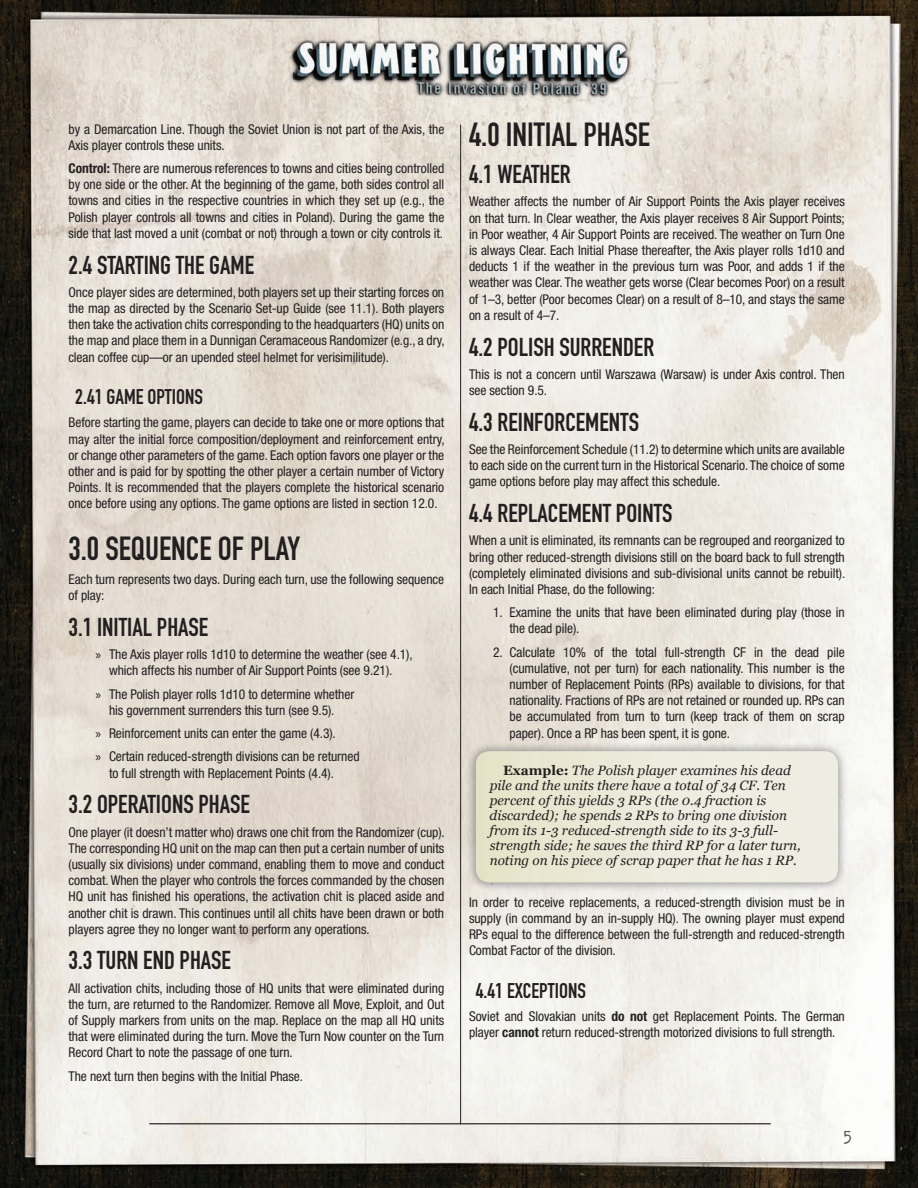
<style>
.page{position:relative;width:918px;height:1188px;background:#fff}
.page>*{position:absolute;margin:0;border:0;box-sizing:border-box;transform-origin:0 0}
.t1{font:33px "DIN Engschrift Std";color:#231f20}
.t2{font:25.5px "DIN Engschrift Std";color:#231f20}
.t3{font:21px "DIN Engschrift Std";color:#231f20}
.t4{font:16.5px "Adler";color:#555657}
.t5{font:condensed 13.5px/16.2px "Helvetica Neue";letter-spacing:-.005em;color:#231f20;text-align:justify}
.t6{font:italic 13.5px/15px "Georgia";color:#231f20}
.s1{font-weight:700}
.s2{font-family:"Myriad Pro";font-stretch:normal}
.s3{font-weight:700;font-style:normal}
</style>
<div class="page">
<img style="left:0;top:0;width:918px;height:1188px">
<hr style="left:460px;top:125px;width:1px;height:999px;background:#231f20">
<hr style="left:149px;top:1123px;width:622px;height:1px;background:#231f20">
<img style="left:289px;top:37px;width:343px;height:63px">
<img style="left:466px;top:742px;width:382px;height:150px">
<svg style="left:476px;top:751px;width:362px;height:131px;background:#ebe9d9"></svg>
<p class="t5" style="left:69px;top:121px;width:377px">by a Demarcation Line. Though the Soviet Union is not part of the Axis, the<br>Axis player controls these units.</p>
<p class="t5" style="left:69px;top:160px;width:377px"><span class="s1">Control:</span> There are numerous references to towns and cities being controlled by one side or the other. At the beginning of the game, both sides control all towns and cities in the respective countries in which they set up (e.g., the Polish player controls all towns and cities in Poland). During the game the side that last moved a unit (combat or not) through a town or city controls it.</p>
<p class="t2" style="left:69px;top:250px;width:187px">2.4 STARTING THE GAME</p>
<p class="t5" style="left:69px;top:284px;width:378px">Once player sides are determined, both players set up their starting forces on the map as directed by the Scenario Set-up Guide (see 11.1). Both players then take the activation chits corresponding to the headquarters (HQ) units on the map and place them in a Dunnigan Ceramaceous Randomizer (e.g., a dry, clean coffee cup—or an upended steel helmet for verisimilitude).</p>
<p class="t3" style="left:75px;top:384px;width:129px">2.41 GAME OPTIONS</p>
<p class="t5" style="left:69px;top:414px;width:378px">Before starting the game, players can decide to take one or more options that may alter the initial force composition/deployment and reinforcement entry, or change other parameters of the game. Each option favors one player or the other and is paid for by spotting the other player a certain number of Victory Points. It is recommended that the players complete the historical scenario once before using any options. The game options are listed in section 12.0.</p>
<p class="t1" style="left:69px;top:529px;width:233px">3.0 SEQUENCE OF PLAY</p>
<p class="t5" style="left:69px;top:571px;width:377px">Each turn represents two days. During each turn, use the following sequence of play:</p>
<p class="t2" style="left:69px;top:612px;width:141px">3.1 INITIAL PHASE</p>
<p class="t5" style="left:96px;top:646px;width:319px;text-align:center"><span class="s2">»</span> The Axis player rolls 1d10 to determine the weather (see 4.1), which affects his number of Air Support Points (see 9.21).</p>
<p class="t5" style="left:96px;top:686px;width:260px;text-align:center"><span class="s2">»</span> The Polish player rolls 1d10 to determine whether his government surrenders this turn (see 9.5).</p>
<p class="t5" style="left:96px;top:722px;width:266px;line-height:23.2px"><span class="s2">»</span> Reinforcement units can enter the game (4.3).<br><span class="s2">»</span> Certain reduced-strength divisions can be returned</p>
<p class="t5" style="left:109px;top:765px;width:226px">to full strength with Replacement Points (4.4).</p>
<p class="t2" style="left:69px;top:789px;width:183px">3.2 OPERATIONS PHASE</p>
<p class="t5" style="left:69px;top:824px;width:378px">One player (it doesn’t matter who) draws one chit from the Randomizer (cup).<br>The corresponding HQ unit on the map can then put a certain number of units (usually six divisions) under command, enabling them to move and conduct combat. When the player who controls the forces commanded by the chosen HQ unit has finished his operations, the activation chit is placed aside and another chit is drawn. This continues until all chits have been drawn or both players agree they no longer want to perform any operations.</p>
<p class="t2" style="left:69px;top:946px;width:164px">3.3 TURN END PHASE</p>
<p class="t5" style="left:69px;top:980px;width:377px">All activation chits, including those of HQ units that were eliminated during the turn, are returned to the Randomizer. Remove all Move, Exploit, and Out of Supply markers from units on the map. Replace on the map all HQ units that were eliminated during the turn. Move the Turn Now counter on the Turn Record Chart to note the passage of one turn.</p>
<p class="t5" style="left:69px;top:1068px;width:236px">The next turn then begins with the Initial Phase.</p>
<p class="t1" style="left:469px;top:116px;width:182px">4.0 INITIAL PHASE</p>
<p class="t2" style="left:469px;top:159px;width:103px">4.1 WEATHER</p>
<p class="t5" style="left:469px;top:194px;width:377px">Weather affects the number of Air Support Points the Axis player receives on that turn. In Clear weather, the Axis player receives 8 Air Support Points; in Poor weather, 4 Air Support Points are received. The weather on Turn One is always Clear. Each Initial Phase thereafter, the Axis player rolls 1d10 and deducts 1 if the weather in the previous turn was Poor, and adds 1 if the weather was Clear. The weather gets worse (Clear becomes Poor) on a result of 1–3, better (Poor becomes Clear) on a result of 8–10, and stays the same on a result of 4–7.</p>
<p class="t2" style="left:469px;top:332px;width:187px">4.2 POLISH SURRENDER</p>
<p class="t5" style="left:469px;top:366px;width:377px">This is not a concern until Warszawa (Warsaw) is under Axis control. Then see section 9.5.</p>
<p class="t2" style="left:469px;top:407px;width:172px">4.3 REINFORCEMENTS</p>
<p class="t5" style="left:469px;top:441px;width:377px">See the Reinforcement Schedule (11.2) to determine which units are available to each side on the current turn in the Historical Scenario. The choice of some game options before play may affect this schedule.</p>
<p class="t2" style="left:469px;top:498px;width:205px">4.4 REPLACEMENT POINTS</p>
<p class="t5" style="left:469px;top:532px;width:378px">When a unit is eliminated, its remnants can be regrouped and reorganized to bring other reduced-strength divisions still on the board back to full strength (completely eliminated divisions and sub-divisional units cannot be rebuilt).<br>In each Initial Phase, do the following:</p>
<p class="t5" style="left:510px;top:604px;width:337px;text-indent:-16px">1. Examine the units that have been eliminated during play (those in the dead pile).</p>
<p class="t5" style="left:510px;top:644px;width:337px;text-indent:-16px">2. Calculate 10% of the total full-strength CF in the dead pile (cumulative, not per turn) for each nationality. This number is the number of Replacement Points (RPs) available to divisions, for that nationality. Fractions of RPs are not retained or rounded up. RPs can be accumulated from turn to turn (keep track of them on scrap paper). Once a RP has been spent, it is gone.</p>
<p class="t6" style="left:490px;top:763px;width:313px;text-indent:14px"><span class="s3">Example:</span> The Polish player examines his dead pile and the units there have a total of 34 CF. Ten percent of this yields 3 RPs (the 0.4 fraction is discarded); he spends 2 RPs to bring one division from its 1-3 reduced-strength side to its 3-3 full&shy;strength side; he saves the third RP for a later turn, noting on his piece of scrap paper that he has 1 RP.</p>
<p class="t5" style="left:469px;top:894px;width:377px">In order to receive replacements, a reduced-strength division must be in supply (in command by an in-supply HQ). The owning player must expend RPs equal to the difference between the full-strength and reduced-strength Combat Factor of the division.</p>
<p class="t3" style="left:476px;top:978px;width:112px">4.41 EXCEPTIONS</p>
<p class="t5" style="left:469px;top:1008px;width:377px">Soviet and Slovakian units <span class="s1">do not</span> get Replacement Points. The German player <span class="s1">cannot</span> return reduced-strength motorized divisions to full strength.</p>
<p class="t4" style="left:844px;top:1130px;width:9px">5</p>
</div>
